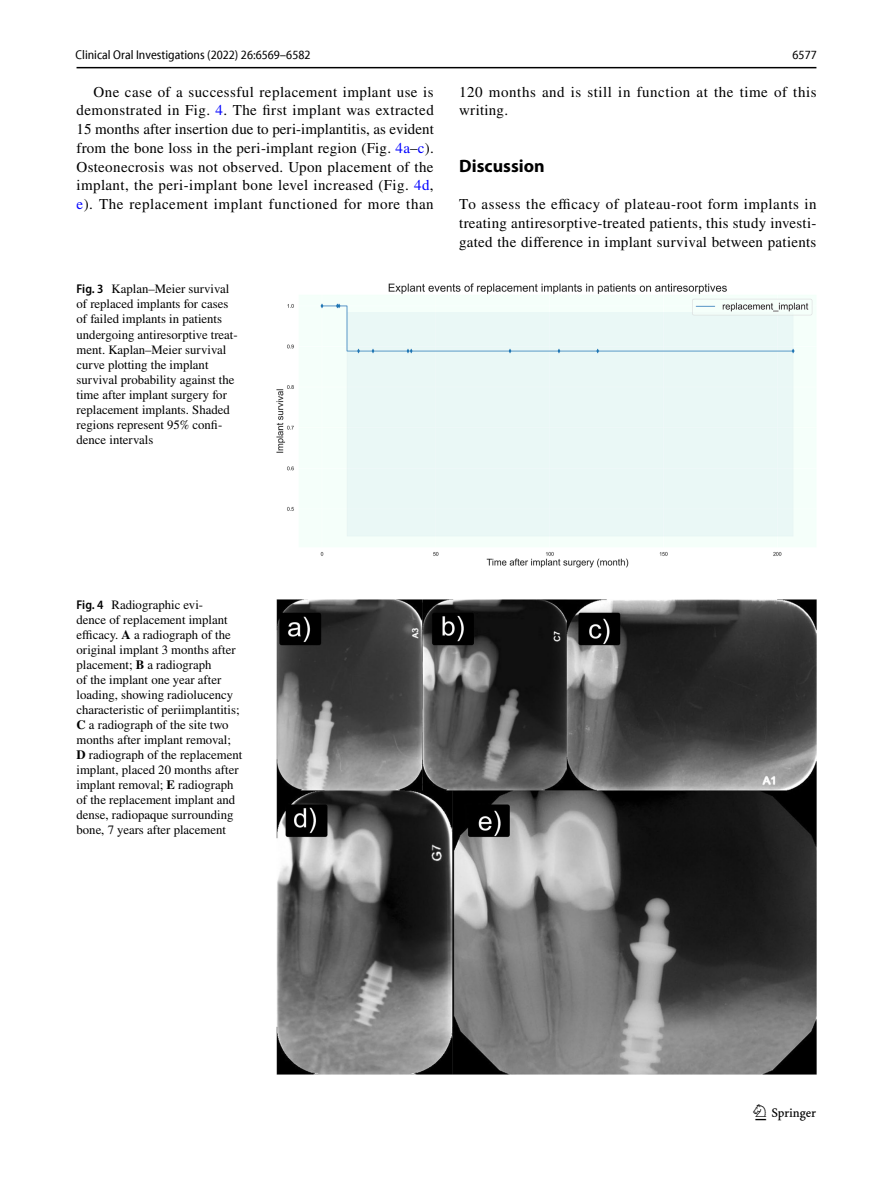
<style>
.page{position:relative;width:893px;height:1187px;background:#fff}
.page>*{position:absolute;margin:0;border:0;box-sizing:border-box;transform-origin:0 0}
.t1{font:22.5px "Springnew Regular 3";color:#000}
.t2{font:700 18px "Myriad Pro";color:#000}
.t3{font:15px/18.8px "STIX";letter-spacing:.035em;color:#000;text-align:justify}
.t4{font:12.75px/15px "STIX";color:#000}
.t5{font:semi-condensed 12.75px "Myriad Pro Unic";color:#000}
.s1{color:#00f}
.s2{font-family:"Myriad Pro";font-weight:600;font-stretch:semi-condensed}
.s3{font-weight:700}
</style>
<div class="page">
<hr style="left:77px;top:67px;width:739px;height:1px;background:#000">
<img style="left:276px;top:284px;width:540px;height:283px">
<img style="left:276px;top:599px;width:540px;height:474px">
<p class="t5" style="left:76px;top:50px;width:236px">Clinical Oral Investigations (2022) 26:6569–6582</p>
<p class="t5" style="left:793px;top:50px;width:26px">6577</p>
<p class="t3" style="left:77px;top:83px;width:359px;text-indent:17px">One case of a successful replacement implant use is demonstrated in Fig. <span class="s1">4</span>. The first implant was extracted 15 months after insertion due to peri-implantitis, as evident from the bone loss in the peri-implant region (Fig. <span class="s1">4a</span>–<span class="s1">c</span>).<br>Osteonecrosis was not observed. Upon placement of the implant, the peri-implant bone level increased (Fig. <span class="s1">4d</span>, <span class="s1">e</span>). The replacement implant functioned for more than</p>
<p class="t3" style="left:459px;top:83px;width:359px">120 months and is still in function at the time of this writing.</p>
<h2 class="t2" style="left:459px;top:154px;width:87px">Discussion</h2>
<p class="t3" style="left:459px;top:196px;width:359px">To assess the efficacy of plateau-root form implants in treating antiresorptive-treated patients, this study investi&shy;gated the difference in implant survival between patients</p>
<p class="t4" style="left:77px;top:282px;width:163px"><span class="s2">Fig. 3</span> Kaplan–Meier survival of replaced implants for cases of failed implants in patients undergoing antiresorptive treat&shy;ment. Kaplan–Meier survival curve plotting the implant survival probability against the time after implant surgery for replacement implants. Shaded regions represent 95% confi&shy;dence intervals</p>
<p class="t4" style="left:77px;top:597px;width:167px"><span class="s2">Fig. 4</span> Radiographic evi-<br>dence of replacement implant efficacy. <span class="s3">A</span> a radiograph of the original implant 3 months after placement; <span class="s3">B</span> a radiograph<br>of the implant one year after loading, showing radiolucency characteristic of periimplantitis;<br><span class="s3">C</span> a radiograph of the site two months after implant removal;<br><span class="s3">D</span> radiograph of the replacement implant, placed 20 months after implant removal; <span class="s3">E</span> radiograph of the replacement implant and dense, radiopaque surrounding bone, 7 years after placement</p>
<h1 class="t1" style="left:755px;top:1104px;width:62px">1 3</h1>
</div>
